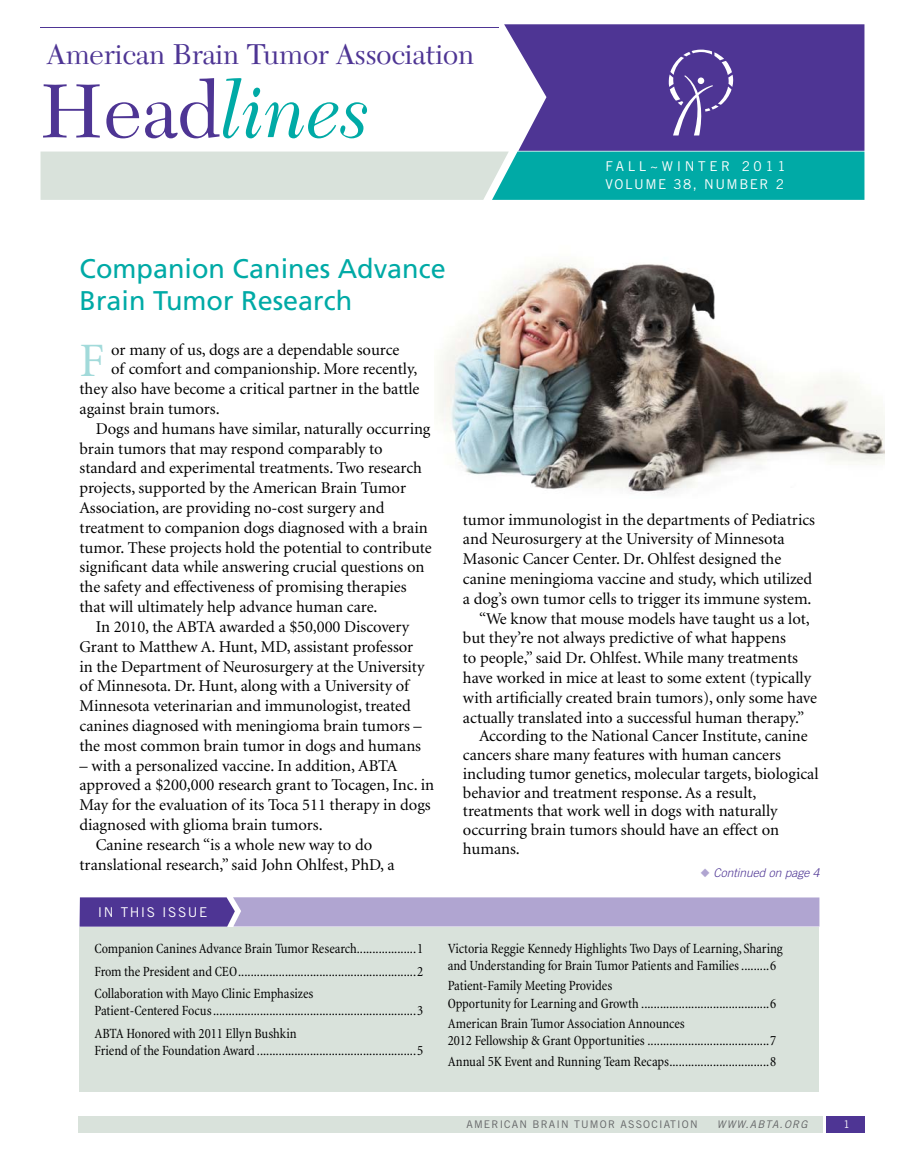
<style>
.page{position:relative;width:905px;height:1156px;background:#fff}
.page>*{position:absolute;margin:0;border:0;box-sizing:border-box;transform-origin:0 0}
.t1{font:italic 79.5px "New Caledonia";color:#00aaa6}
.t2{font:48px "Minion";color:#a2dada}
.t3{font:30px "New Caledonia";letter-spacing:-.01em;color:#4e3594}
.t4{font:27px/32.4px "Frutiger";color:#00aaa6}
.t5{font:16.5px "Minion";letter-spacing:-.005em;color:#000}
.t6{font:condensed 14.25px/22.5px "Minion";letter-spacing:-.005em;color:#000}
.t7{font:13.5px/18px "Trade Gothic";letter-spacing:.11em;color:#fff;text-align:right}
.t8{font:italic 300 12px "Trade Gothic";color:#4e3594}
.t9{font:10.5px "Trade Gothic";letter-spacing:.11em;color:#636466}
.t10{font:italic 10.5px "Trade Gothic";letter-spacing:.195em;color:#636466}
.t11{font:10.5px "Trade Gothic";color:#fff}
.s1{font-style:normal;color:#4e3594}
.s2{color:#b0a5d1}
</style>
<div class="page">
<div style="left:78px;top:1116px;width:744px;height:16px;background:#d9e2db"></div>
<img style="left:438px;top:262px;width:446px;height:232px">
<div style="left:825px;top:1116px;width:39px;height:16px;background:#4e3594"></div>
<div style="left:80px;top:927px;width:739px;height:164px;background:#d9e2db"></div>
<svg style="left:80px;top:897px;width:739px;height:29px;background:#9d90c5"></svg>
<svg style="left:40px;top:152px;width:824px;height:48px;background:#7ac9c4"></svg>
<svg style="left:504px;top:24px;width:360px;height:127px;background:#5d469d"></svg>
<hr style="left:40px;top:27px;width:458px;height:1px;background:#4e3594">
<svg style="left:668px;top:50px;width:65px;height:85px;background:#6b56a5"></svg>
<h3 class="t3" style="left:46px;top:37px;width:429px">American Brain Tumor Association</h3>
<h1 class="t1" style="left:39px;top:67px;width:334px"><span class="s1">Head</span>lines</h1>
<h3 class="t4" style="left:80px;top:252px;width:368px">Companion Canines Advance<br>Brain Tumor Research</h3>
<p class="t7" style="left:605px;top:157px;width:181px">2011<br>VOLUME 38, N UMBER 2</p>
<p class="t7" style="left:605px;top:157px;width:114px">FALL~WIN TER</p>
<p class="t5" style="left:111px;top:341px;width:290px">or many of us, dogs are a dependable source</p>
<p class="t5" style="left:111px;top:361px;width:307px">of comfort and companionship. More recently,</p>
<p class="t5" style="left:80px;top:381px;width:341px">they also have become a critical partner in the battle</p>
<p class="t5" style="left:80px;top:400px;width:142px">against brain tumors.</p>
<p class="t5" style="left:96px;top:420px;width:336px">Dogs and humans have similar, naturally occurring</p>
<p class="t5" style="left:80px;top:440px;width:304px">brain tumors that may respond comparably to</p>
<p class="t5" style="left:80px;top:460px;width:344px">standard and experimental treatments. Two research</p>
<p class="t5" style="left:80px;top:480px;width:328px">projects, supported by the American Brain Tumor</p>
<p class="t5" style="left:80px;top:499px;width:306px">Association, are providing no-cost surgery and</p>
<p class="t5" style="left:80px;top:519px;width:350px">treatment to companion dogs diagnosed with a brain</p>
<p class="t5" style="left:80px;top:539px;width:353px">tumor. These projects hold the potential to contribute</p>
<p class="t5" style="left:80px;top:559px;width:346px">significant data while answering crucial questions on</p>
<p class="t5" style="left:80px;top:579px;width:328px">the safety and effectiveness of promising therapies</p>
<p class="t5" style="left:80px;top:598px;width:299px">that will ultimately help advance human care.</p>
<p class="t5" style="left:96px;top:618px;width:315px">In 2010, the ABTA awarded a $50,000 Discovery</p>
<p class="t5" style="left:80px;top:638px;width:335px">Grant to Matthew A. Hunt, MD, assistant professor</p>
<p class="t5" style="left:79px;top:658px;width:346px">in the Department of Neurosurgery at the University</p>
<p class="t5" style="left:79px;top:678px;width:331px">of Minnesota. Dr. Hunt, along with a University of</p>
<p class="t5" style="left:79px;top:697px;width:333px">Minnesota veterinarian and immunologist, treated</p>
<p class="t5" style="left:79px;top:717px;width:344px">canines diagnosed with meningioma brain tumors –</p>
<p class="t5" style="left:79px;top:737px;width:343px">the most common brain tumor in dogs and humans</p>
<p class="t5" style="left:79px;top:757px;width:319px">– with a personalized vaccine. In addition, ABTA</p>
<p class="t5" style="left:79px;top:777px;width:356px">approved a $200,000 research grant to Tocagen, Inc. in</p>
<p class="t5" style="left:79px;top:796px;width:353px">May for the evaluation of its Toca 511 therapy in dogs</p>
<p class="t5" style="left:79px;top:816px;width:245px">diagnosed with glioma brain tumors.</p>
<p class="t5" style="left:96px;top:836px;width:278px">Canine research “is a whole new way to do</p>
<p class="t5" style="left:79px;top:856px;width:316px">translational research,” said John Ohlfest, PhD, a</p>
<h2 class="t2" style="left:80px;top:337px;width:26px">F</h2>
<p class="t7" style="left:98px;top:903px;width:111px">I N THIS ISSUE</p>
<p class="t6" style="left:94px;top:937px;width:330px;text-align:justify">Companion Canines Advance Brain Tumor Research...................1<br>From the President and CEO.........................................................2<br>Collaboration with Mayo Clinic Emphasizes</p>
<p class="t6" style="left:94px;top:999px;width:330px">Patient-Centered Focus.................................................................3<br>ABTA Honored with 2011 Ellyn Bushkin</p>
<p class="t6" style="left:94px;top:1039px;width:330px">Friend of the Foundation Award ...................................................5</p>
<p class="t5" style="left:463px;top:511px;width:354px">tumor immunologist in the departments of Pediatrics</p>
<p class="t5" style="left:463px;top:531px;width:323px">and Neurosurgery at the University of Minnesota</p>
<p class="t5" style="left:463px;top:551px;width:320px">Masonic Cancer Center. Dr. Ohlfest designed the</p>
<p class="t5" style="left:463px;top:570px;width:351px">canine meningioma vaccine and study, which utilized</p>
<p class="t5" style="left:463px;top:590px;width:350px">a dog’s own tumor cells to trigger its immune system.</p>
<p class="t5" style="left:479px;top:610px;width:332px">“We know that mouse models have taught us a lot,</p>
<p class="t5" style="left:463px;top:630px;width:324px">but they’re not always predictive of what happens</p>
<p class="t5" style="left:463px;top:650px;width:336px">to people,” said Dr. Ohlfest. While many treatments</p>
<p class="t5" style="left:463px;top:669px;width:349px">have worked in mice at least to some extent (typically</p>
<p class="t5" style="left:463px;top:689px;width:355px">with artificially created brain tumors), only some have</p>
<p class="t5" style="left:463px;top:709px;width:343px">actually translated into a successful human therapy.”</p>
<p class="t5" style="left:479px;top:728px;width:330px">According to the National Cancer Institute, canine</p>
<p class="t5" style="left:463px;top:747px;width:319px">cancers share many features with human cancers</p>
<p class="t5" style="left:463px;top:765px;width:357px">including tumor genetics, molecular targets, biological</p>
<p class="t5" style="left:463px;top:784px;width:295px">behavior and treatment response. As a result,</p>
<p class="t5" style="left:463px;top:803px;width:316px">treatments that work well in dogs with naturally</p>
<p class="t5" style="left:463px;top:822px;width:318px">occurring brain tumors should have an effect on</p>
<p class="t5" style="left:463px;top:840px;width:58px">humans.</p>
<p class="t8" style="left:700px;top:865px;width:120px"><span class="s2">◆</span> Continued on page 4</p>
<p class="t6" style="left:447px;top:940px;width:336px;line-height:17.1px">Victoria Reggie Kennedy Highlights Two Days of Learning, Sharing and Understanding for Brain Tumor Patients and Families.........6</p>
<p class="t6" style="left:447px;top:977px;width:330px;line-height:17.1px">Patient-Family Meeting Provides<br>Opportunity for Learning and Growth .........................................6</p>
<p class="t6" style="left:447px;top:1015px;width:330px;line-height:17.1px">American Brain Tumor Association Announces<br>2012 Fellowship &amp; Grant Opportunities .......................................7</p>
<p class="t6" style="left:447px;top:1050px;width:330px">Annual 5K Event and Running Team Recaps................................8</p>
<p class="t9" style="left:466px;top:1118px;width:233px">AMERICAN BRAIN TUMOR ASSOCIATION</p>
<p class="t10" style="left:716px;top:1118px;width:92px">WWW.ABTA.ORG</p>
<p class="t11" style="left:843px;top:1118px;width:8px">1</p>
</div>
